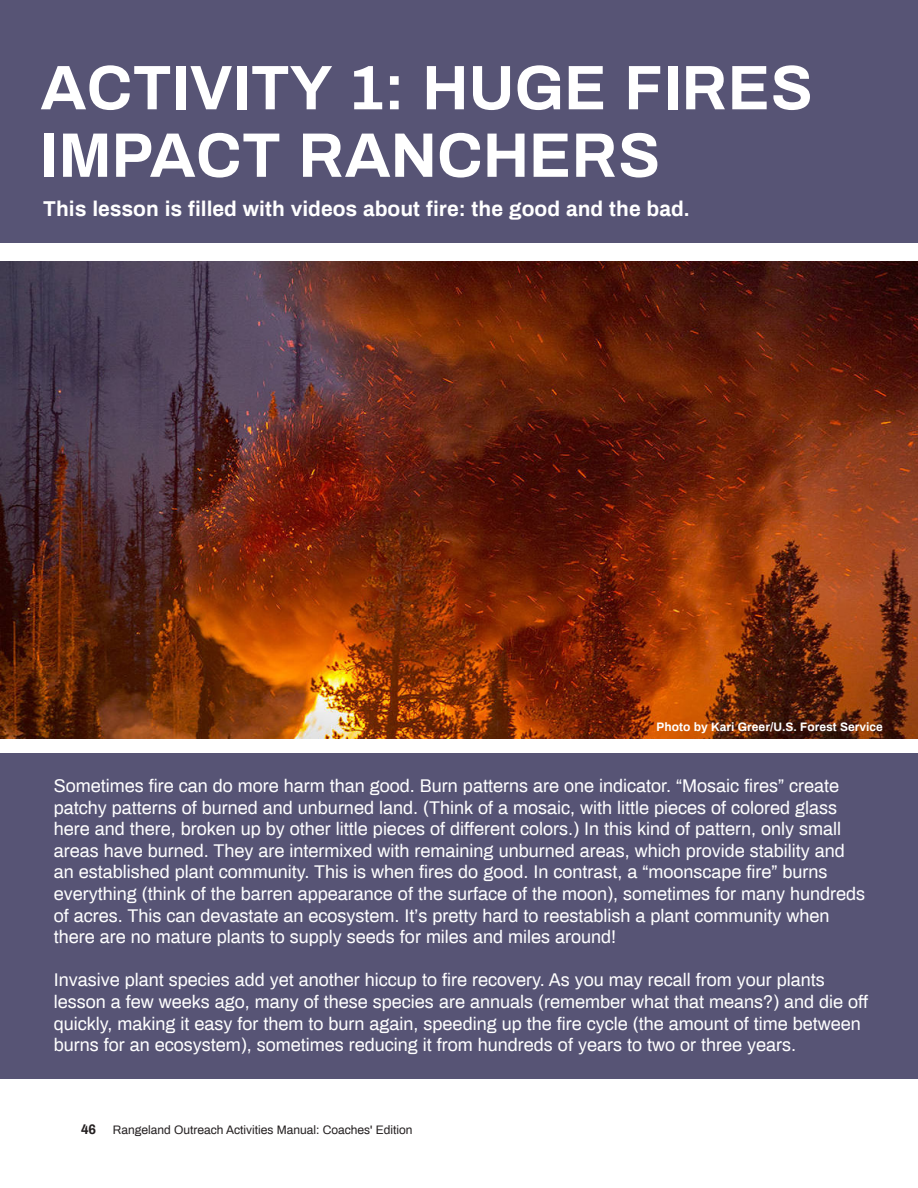
<style>
.page{position:relative;width:918px;height:1188px;background:#fff}
.page>*{position:absolute;margin:0;border:0;box-sizing:border-box;transform-origin:0 0}
.t1{font:700 63px/67.5px "Archivo";letter-spacing:.01em;color:#fff}
.t2{font:700 21px "Archivo";color:#fff}
.t3{font:18px/21.6px "Archivo";color:#fff}
.t4{font:700 13.5px "Archivo";color:#231f20}
.t5{font:12px "Archivo";color:#231f20}
.t6{font:700 12px "Archivo";color:#fff}
</style>
<div class="page">
<img style="left:0;top:261px;width:918px;height:477px">
<div style="left:0;top:0;width:918px;height:243px;background:#575475"></div>
<div style="left:0;top:754px;width:918px;height:325px;background:#575475"></div>
<h1 class="t1" style="left:41px;top:53px;width:774px">ACTIVITY 1: HUGE FIRES<br>IMPACT RANCHERS</h1>
<p class="t2" style="left:43px;top:195px;width:648px">This lesson is filled with videos about fire: the good and the bad.</p>
<p class="t6" style="left:657px;top:718px;width:228px">Photo by Kari Greer/U.S. Forest Service</p>
<p class="t3" style="left:54px;top:774px;width:813px">Sometimes fire can do more harm than good. Burn patterns are one indicator. “Mosaic fires” create patchy patterns of burned and unburned land. (Think of a mosaic, with little pieces of colored glass here and there, broken up by other little pieces of different colors.) In this kind of pattern, only small areas have burned. They are intermixed with remaining unburned areas, which provide stability and an established plant community. This is when fires do good. In contrast, a “moonscape fire” burns everything (think of the barren appearance of the surface of the moon), sometimes for many hundreds of acres. This can devastate an ecosystem. It’s pretty hard to reestablish a plant community when there are no mature plants to supply seeds for miles and miles around!</p>
<p class="t3" style="left:54px;top:968px;width:816px">Invasive plant species add yet another hiccup to fire recovery. As you may recall from your plants lesson a few weeks ago, many of these species are annuals (remember what that means?) and die off quickly, making it easy for them to burn again, speeding up the fire cycle (the amount of time between burns for an ecosystem), sometimes reducing it from hundreds of years to two or three years.</p>
<p class="t4" style="left:81px;top:1120px;width:17px">46</p>
<p class="t5" style="left:113px;top:1121px;width:301px">Rangeland Outreach Activities Manual: Coaches' Edition</p>
</div>
